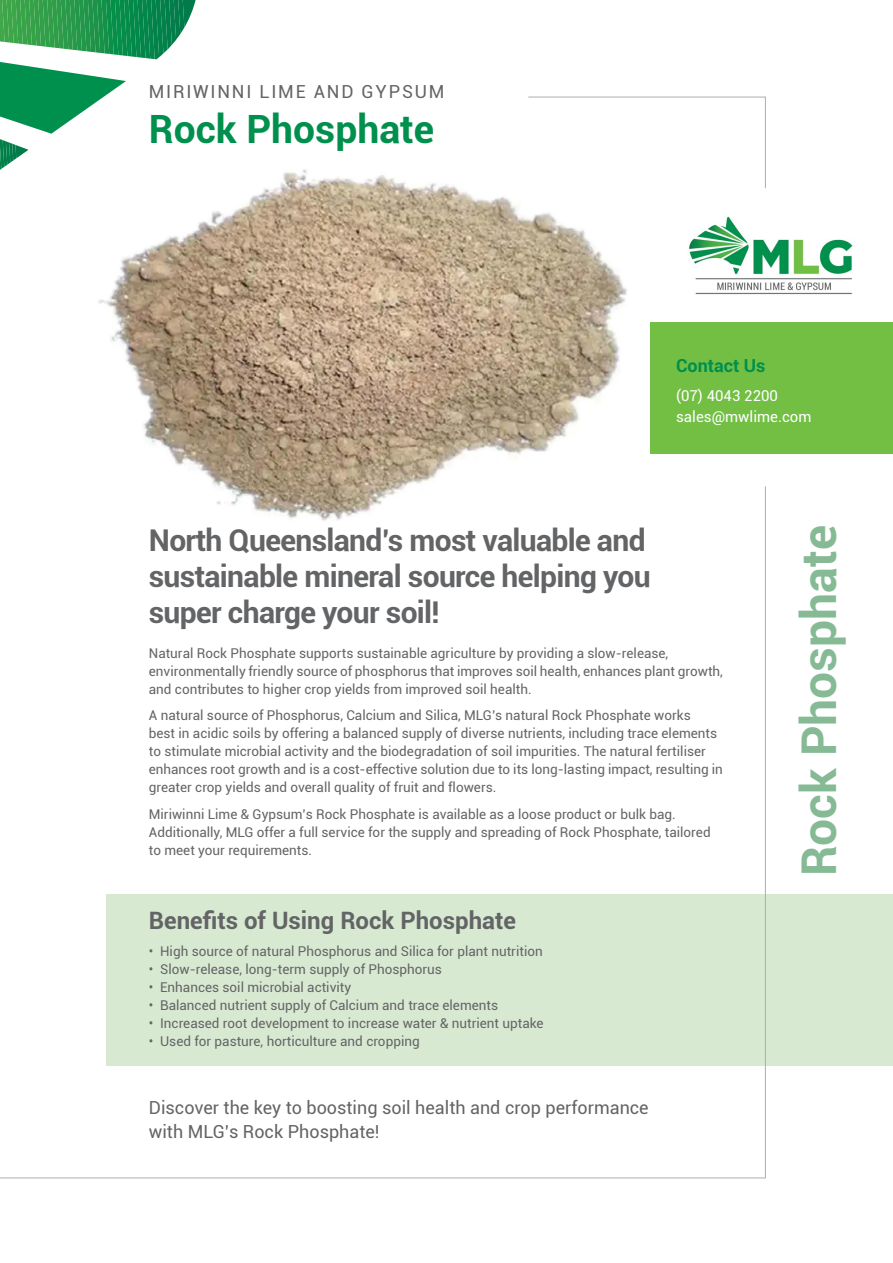
<style>
.page{position:relative;width:893px;height:1263px;background:#fff}
.page>*{position:absolute;margin:0;border:0;box-sizing:border-box;transform-origin:0 0}
.t1{font:700 48px "Roboto";color:#86ba95}
.t2{font:700 39px "Roboto";color:#00904d}
.t3{font:700 30px/36px "Roboto";letter-spacing:-.02em;color:#636466}
.t4{font:700 24px "Roboto";color:#636466}
.t5{font:18px/24px "Roboto";color:#636466}
.t6{font:18px "Roboto";letter-spacing:.1em;color:#636466}
.t7{font:700 18px "Roboto";color:#00904d}
.t8{font:15px/21px "Roboto";color:#fff}
.t9{font:13.5px/18px "Roboto";color:#636466}
</style>
<div class="page">
<div style="left:106px;top:894px;width:787px;height:172px;background:#d8e9d2"></div>
<hr style="left:528px;top:97px;width:237px;height:1px;background:#acaeb1">
<hr style="left:765px;top:97px;width:1px;height:91px;background:#acaeb1">
<hr style="left:765px;top:486px;width:1px;height:692px;background:#acaeb1">
<img style="left:98px;top:169px;width:601px;height:352px">
<hr style="left:0;top:1177px;width:766px;height:1px;background:#acaeb1">
<div style="left:651px;top:191px;width:242px;height:132px;background:#fff"></div>
<img style="left:689px;top:216px;width:164px;height:79px">
<div style="left:651px;top:322px;width:242px;height:131px;background:#72bf44"></div>
<svg style="left:0;top:0;width:196px;height:170px"></svg>
<h3 class="t6" style="left:149px;top:79px;width:297px">MIRIWINNI LIME AND GYPSUM</h3>
<h2 class="t2" style="left:149px;top:102px;width:287px">Rock Phosphate</h2>
<h3 class="t7" style="left:676px;top:353px;width:91px">Contact Us</h3>
<p class="t8" style="left:676px;top:385px;width:137px">(07) 4043 2200 sales@mwlime.com</p>
<h3 class="t3" style="left:149px;top:521px;width:503px">North Queensland’s most valuable and sustainable mineral source helping you super charge your soil!</h3>
<p class="t9" style="left:149px;top:643px;width:575px">Natural Rock Phosphate supports sustainable agriculture by providing a slow-release, environmentally friendly source of phosphorus that improves soil health, enhances plant growth, and contributes to higher crop yields from improved soil health.</p>
<p class="t9" style="left:149px;top:706px;width:576px">A natural source of Phosphorus, Calcium and Silica, MLG’s natural Rock Phosphate works<br>best in acidic soils by offering a balanced supply of diverse nutrients, including trace elements to stimulate microbial activity and the biodegradation of soil impurities. The natural fertiliser enhances root growth and is a cost-effective solution due to its long-lasting impact, resulting in greater crop yields and overall quality of fruit and flowers.</p>
<p class="t9" style="left:149px;top:804px;width:563px">Miriwinni Lime &amp; Gypsum’s Rock Phosphate is available as a loose product or bulk bag.<br>Additionally, MLG offer a full service for the supply and spreading of Rock Phosphate, tailored to meet your requirements.</p>
<h3 class="t4" style="left:149px;top:904px;width:369px">Benefits of Using Rock Phosphate</h3>
<p class="t9" style="left:149px;top:941px;width:395px">• High source of natural Phosphorus and Silica for plant nutrition</p>
<p class="t9" style="left:149px;top:959px;width:295px">• Slow-release, long-term supply of Phosphorus</p>
<p class="t9" style="left:149px;top:977px;width:204px">• Enhances soil microbial activity</p>
<p class="t9" style="left:149px;top:995px;width:351px">• Balanced nutrient supply of Calcium and trace elements</p>
<p class="t9" style="left:149px;top:1013px;width:396px">• Increased root development to increase water &amp; nutrient uptake</p>
<p class="t9" style="left:149px;top:1031px;width:272px">• Used for pasture, horticulture and cropping</p>
<h3 class="t5" style="left:149px;top:1095px;width:501px">Discover the key to boosting soil health and crop performance with MLG’s Rock Phosphate!</h3>
<h1 class="t1" style="left:785px;top:876px;width:353px;rotate:-90deg">Rock Phosphate</h1>
</div>
